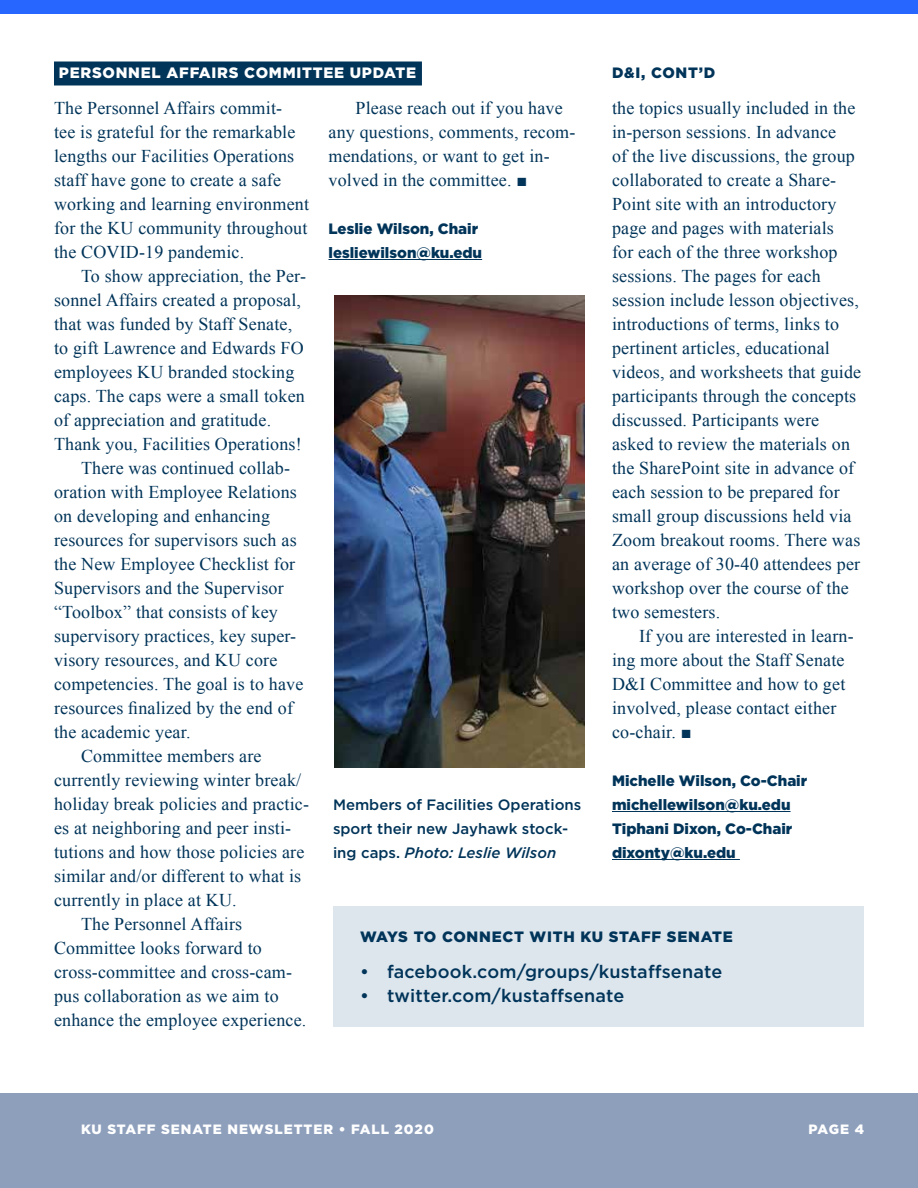
<style>
.page{position:relative;width:918px;height:1188px;background:#fff}
.page>*{position:absolute;margin:0;border:0;box-sizing:border-box;transform-origin:0 0}
.t1{font:18px/24px "Times New Roman";letter-spacing:.01em;color:#003459}
.t2{font:500 18px "Gotham";letter-spacing:.01em;color:#003459}
.t3{font:900 15px/24px "Gotham";color:#003459}
.t4{font:500 15px/24px "Gotham";color:#003459}
.t5{font:900 15px "Gotham";letter-spacing:.05em;color:#fff}
.t6{font:900 15px "Gotham";letter-spacing:.05em;color:#003459}
.t7{font:900 13.5px "Gotham";letter-spacing:.07em;color:#fff}
.s1{font-style:italic}
</style>
<div class="page">
<div style="left:0;top:1094px;width:648px;height:94px;background:#8e9fbc"></div>
<div style="left:648px;top:1094px;width:270px;height:94px;background:#8e9fbc"></div>
<div style="left:0;top:0;width:918px;height:14px;background:#2767ff"></div>
<div style="left:54px;top:62px;width:368px;height:24px;background:#003459"></div>
<hr style="left:328px;top:259px;width:154px;height:1px;background:#003459">
<img style="left:334px;top:296px;width:251px;height:472px">
<hr style="left:612px;top:811px;width:179px;height:1px;background:#003459">
<hr style="left:612px;top:859px;width:128px;height:1px;background:#003459">
<div style="left:333px;top:906px;width:531px;height:121px;background:#dde5ed"></div>
<p class="t5" style="left:59px;top:62px;width:359px">PERSONNEL AFFAIRS COMMITTEE UPDATE</p>
<p class="t1" style="left:54px;top:96px;width:257px">The Personnel Affairs commit-<br>tee is grateful for the remarkable lengths our Facilities Operations staff have gone to create a safe working and learning environment for the KU community throughout the COVID-19 pandemic.</p>
<p class="t1" style="left:81px;top:264px;width:227px">To show appreciation, the Per-</p>
<p class="t1" style="left:54px;top:288px;width:249px">sonnel Affairs created a proposal,</p>
<p class="t1" style="left:54px;top:312px;width:240px">that was funded by Staff Senate,</p>
<p class="t1" style="left:54px;top:336px;width:251px">to gift Lawrence and Edwards FO</p>
<p class="t1" style="left:54px;top:360px;width:242px">employees KU branded stocking</p>
<p class="t1" style="left:54px;top:384px;width:252px">caps. The caps were a small token</p>
<p class="t1" style="left:54px;top:408px;width:219px">of appreciation and gratitude.</p>
<p class="t1" style="left:54px;top:432px;width:249px">Thank you, Facilities Operations!</p>
<p class="t1" style="left:81px;top:456px;width:211px">There was continued collab-</p>
<p class="t1" style="left:54px;top:480px;width:244px">oration with Employee Relations</p>
<p class="t1" style="left:54px;top:504px;width:218px">on developing and enhancing</p>
<p class="t1" style="left:54px;top:528px;width:244px">resources for supervisors such as</p>
<p class="t1" style="left:54px;top:552px;width:243px">the New Employee Checklist for</p>
<p class="t1" style="left:54px;top:576px;width:231px">Supervisors and the Supervisor</p>
<p class="t1" style="left:54px;top:600px;width:225px">“Toolbox” that consists of key</p>
<p class="t1" style="left:54px;top:624px;width:244px">supervisory practices, key super-</p>
<p class="t1" style="left:54px;top:648px;width:225px">visory resources, and KU core</p>
<p class="t1" style="left:54px;top:672px;width:251px">competencies. The goal is to have</p>
<p class="t1" style="left:54px;top:696px;width:241px">resources finalized by the end of</p>
<p class="t1" style="left:54px;top:720px;width:138px">the academic year.</p>
<p class="t1" style="left:81px;top:744px;width:182px">Committee members are</p>
<p class="t1" style="left:54px;top:768px;width:249px">currently reviewing winter break/</p>
<p class="t1" style="left:54px;top:792px;width:257px">holiday break policies and practic-</p>
<p class="t1" style="left:54px;top:816px;width:239px">es at neighboring and peer insti-</p>
<p class="t1" style="left:54px;top:840px;width:252px">tutions and how those policies are</p>
<p class="t1" style="left:54px;top:864px;width:249px">similar and/or different to what is</p>
<p class="t1" style="left:54px;top:888px;width:184px">currently in place at KU.</p>
<p class="t1" style="left:81px;top:911px;width:163px">The Personnel Affairs</p>
<p class="t1" style="left:54px;top:935px;width:209px">Committee looks forward to</p>
<p class="t1" style="left:54px;top:959px;width:240px">cross-committee and cross-cam-</p>
<p class="t1" style="left:54px;top:983px;width:226px">pus collaboration as we aim to</p>
<p class="t1" style="left:54px;top:1007px;width:254px">enhance the employee experience.</p>
<p class="t3" style="left:612px;top:61px;width:105px">D&amp;I, CONT’D</p>
<p class="t1" style="left:328px;top:96px;width:248px;text-indent:27px">Please reach out if you have any questions, comments, recom&shy;mendations, or want to get in&shy;volved in the committee. ■</p>
<p class="t3" style="left:328px;top:217px;width:155px">Leslie Wilson, Chair lesliewilson@ku.edu</p>
<p class="t1" style="left:612px;top:96px;width:251px">the topics usually included in the in-person sessions. In advance<br>of the live discussions, the group collaborated to create a Share-<br>Point site with an introductory page and pages with materials<br>for each of the three workshop sessions. The pages for each session include lesson objectives, introductions of terms, links to pertinent articles, educational videos, and worksheets that guide participants through the concepts discussed. Participants were asked to review the materials on the SharePoint site in advance of each session to be prepared for small group discussions held via<br>Zoom breakout rooms. There was an average of 30-40 attendees per workshop over the course of the two semesters.</p>
<p class="t1" style="left:612px;top:624px;width:243px;text-indent:27px">If you are interested in learn&shy;ing more about the Staff Senate<br>D&amp;I Committee and how to get involved, please contact either co-chair. ■</p>
<p class="t3" style="left:612px;top:769px;width:197px">Michelle Wilson, Co-Chair michellewilson@ku.edu<br>Tiphani Dixon, Co-Chair dixonty@ku.edu</p>
<p class="t4" style="left:333px;top:793px;width:250px">Members of Facilities Operations sport their new Jayhawk stock&shy;ing caps. <span class="s1">Photo: Leslie Wilson</span></p>
<p class="t6" style="left:360px;top:926px;width:374px">WAYS TO CONNECT WITH KU STAFF SENATE</p>
<p class="t2" style="left:360px;top:960px;width:364px">• facebook.com/groups/kustaffsenate</p>
<p class="t2" style="left:360px;top:984px;width:266px">• twitter.com/kustaffsenate</p>
<p class="t7" style="left:81px;top:1120px;width:354px">KU STAFF SENATE NEWSLETTER • FALL 2020</p>
<p class="t7" style="left:809px;top:1120px;width:57px">PAGE 4</p>
</div>
